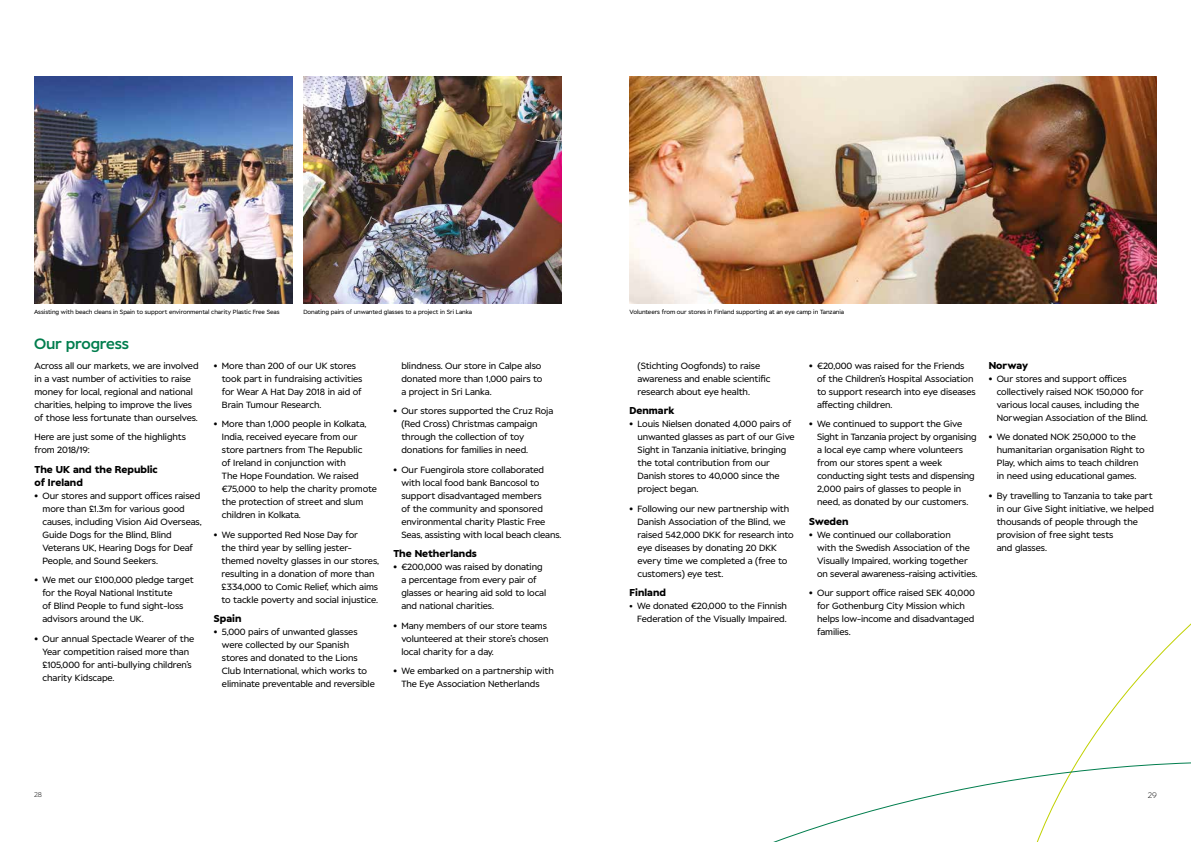
<style>
.page{position:relative;width:1191px;height:842px;background:#fff}
.page>*{position:absolute;margin:0;border:0;box-sizing:border-box;transform-origin:0 0}
.t1{font:500 15px "Specsavers";letter-spacing:-.01em;color:#007d4d}
.t2{font:700 10px/13px "Specsavers";color:#000}
.t3{font:9px/13px "Specsavers";letter-spacing:-.005em;color:#000}
.t4{font:300 8px "Specsavers";color:#000}
.t5{font:300 7px "Specsavers";color:#000}
.t6{font:6px "Specsavers";letter-spacing:-.005em;color:#000}
.s1{font-weight:700;font-size:10px}
.s2{font-weight:700}
</style>
<div class="page">
<svg style="left:1077px;top:623px;width:114px;height:138px"></svg>
<svg style="left:773px;top:761px;width:418px;height:81px"></svg>
<img style="left:629px;top:76px;width:528px;height:228px">
<img style="left:303px;top:76px;width:258px;height:228px">
<img style="left:34px;top:76px;width:258px;height:228px">
<p class="t6" style="left:34px;top:308px;width:247px">Assisting with beach cleans in Spain to support environmental charity Plastic Free Seas</p>
<p class="t6" style="left:303px;top:308px;width:170px">Donating pairs of unwanted glasses to a project in Sri Lanka</p>
<p class="t6" style="left:629px;top:308px;width:216px">Volunteers from our stores in Finland supporting at an eye camp in Tanzania</p>
<h1 class="t1" style="left:34px;top:335px;width:97px">Our progress</h1>
<p class="t3" style="left:34px;top:359px;width:166px">Across all our markets, we are involved in a vast number of activities to raise money for local, regional and national charities, helping to improve the lives of those less fortunate than ourselves.</p>
<p class="t3" style="left:34px;top:431px;width:153px">Here are just some of the highlights from 2018/19:</p>
<p class="t2" style="left:34px;top:463px;width:125px">The UK and the Republic of Ireland</p>
<p class="t3" style="left:42px;top:489px;width:161px;text-indent:-8px"><span class="s1">•</span> Our stores and support offices raised more than £1.3m for various good causes, including Vision Aid Overseas, Guide Dogs for the Blind, Blind Veterans UK, Hearing Dogs for Deaf People, and Sound Seekers.</p>
<p class="t3" style="left:42px;top:574px;width:153px;text-indent:-8px"><span class="s1">•</span> We met our £100,000 pledge target for the Royal National Institute<br>of Blind People to fund sight-loss advisors around the UK.</p>
<p class="t3" style="left:42px;top:632px;width:153px;text-indent:-8px"><span class="s1">•</span> Our annual Spectacle Wearer of the<br>Year competition raised more than £105,000 for anti-bullying children’s charity Kidscape.</p>
<p class="t3" style="left:222px;top:359px;width:142px;text-indent:-8px"><span class="s1">•</span> More than 200 of our UK stores took part in fundraising activities for Wear A Hat Day 2018 in aid of<br>Brain Tumour Research.</p>
<p class="t3" style="left:222px;top:418px;width:156px;text-indent:-8px"><span class="s1">•</span> More than 1,000 people in Kolkata,<br>India, received eyecare from our store partners from The Republic<br>of Ireland in conjunction with<br>The Hope Foundation. We raised €75,000 to help the charity promote the protection of street and slum children in Kolkata.</p>
<p class="t3" style="left:221px;top:528px;width:159px;text-indent:-8px"><span class="s1">•</span> We supported Red Nose Day for<br>the third year by selling jester&shy;themed novelty glasses in our stores, resulting in a donation of more than £334,000 to Comic Relief, which aims to tackle poverty and social injustice.</p>
<p class="t2" style="left:214px;top:613px;width:29px">Spain</p>
<p class="t3" style="left:222px;top:626px;width:154px;text-indent:-8px"><span class="s1">•</span> 5,000 pairs of unwanted glasses were collected by our Spanish stores and donated to the Lions Club International, which works to eliminate preventable and reversible</p>
<p class="t3" style="left:401px;top:359px;width:142px;text-align:justify">blindness. Our store in Calpe also donated more than 1,000 pairs to a project in Sri Lanka.</p>
<p class="t3" style="left:401px;top:405px;width:153px;text-indent:-8px"><span class="s1">•</span> Our stores supported the Cruz Roja (Red Cross) Christmas campaign through the collection of toy donations for families in need.</p>
<p class="t3" style="left:401px;top:463px;width:162px;text-indent:-8px"><span class="s1">•</span> Our Fuengirola store collaborated with local food bank Bancosol to support disadvantaged members<br>of the community and sponsored environmental charity Plastic Free Seas, assisting with local beach cleans.</p>
<p class="t2" style="left:393px;top:548px;width:85px">The Netherlands</p>
<p class="t3" style="left:401px;top:561px;width:146px;text-indent:-8px"><span class="s1">•</span> €200,000 was raised by donating a percentage from every pair of glasses or hearing aid sold to local and national charities.</p>
<p class="t3" style="left:401px;top:619px;width:149px;text-indent:-8px"><span class="s1">•</span> Many members of our store teams volunteered at their store’s chosen local charity for a day.</p>
<p class="t3" style="left:401px;top:665px;width:154px;text-indent:-8px"><span class="s1">•</span> We embarked on a partnership with<br>The Eye Association Netherlands</p>
<p class="t3" style="left:637px;top:359px;width:134px">(Stichting Oogfonds) to raise awareness and enable scientific research about eye health.</p>
<p class="t2" style="left:629px;top:405px;width:47px">Denmark</p>
<p class="t3" style="left:637px;top:418px;width:159px;text-indent:-8px"><span class="s1">•</span> Louis Nielsen donated 4,000 pairs of unwanted glasses as part of our Give<br>Sight in Tanzania initiative, bringing the total contribution from our<br>Danish stores to 40,000 since the project began.</p>
<p class="t3" style="left:637px;top:502px;width:158px;text-indent:-8px"><span class="s1">•</span> Following our new partnership with<br>Danish Association of the Blind, we raised 542,000 DKK for research into eye diseases by donating 20 DKK every time we completed a (free to customers) eye test.</p>
<p class="t2" style="left:629px;top:587px;width:38px">Finland</p>
<p class="t3" style="left:629px;top:600px;width:159px;text-align:right"><span class="s2">•</span> We donated €20,000 to the Finnish<br>Federation of the Visually Impaired.</p>
<p class="t3" style="left:817px;top:359px;width:160px;text-indent:-8px"><span class="s1">•</span> €20,000 was raised for the Friends<br>of the Children’s Hospital Association to support research into eye diseases affecting children.</p>
<p class="t3" style="left:817px;top:418px;width:161px;text-indent:-8px"><span class="s1">•</span> We continued to support the Give Sight in Tanzania project by organising a local eye camp where volunteers from our stores spent a week conducting sight tests and dispensing 2,000 pairs of glasses to people in need, as donated by our customers.</p>
<p class="t2" style="left:809px;top:515px;width:41px">Sweden</p>
<p class="t3" style="left:817px;top:528px;width:162px;text-indent:-8px"><span class="s1">•</span> We continued our collaboration<br>with the Swedish Association of the Visually Impaired, working together on several awareness-raising activities.</p>
<p class="t3" style="left:817px;top:587px;width:159px;text-indent:-8px"><span class="s1">•</span> Our support office raised SEK 40,000 for Gothenburg City Mission which helps low-income and disadvantaged families.</p>
<p class="t2" style="left:988px;top:359px;width:41px">Norway</p>
<p class="t3" style="left:996px;top:372px;width:153px;text-indent:-8px"><span class="s1">•</span> Our stores and support offices collectively raised NOK 150,000 for various local causes, including the Norwegian Association of the Blind.</p>
<p class="t3" style="left:996px;top:431px;width:149px;text-indent:-8px"><span class="s1">•</span> We donated NOK 250,000 to the humanitarian organisation Right to Play, which aims to teach children in need using educational games.</p>
<p class="t3" style="left:996px;top:489px;width:159px;text-indent:-8px"><span class="s1">•</span> By travelling to Tanzania to take part in our Give Sight initiative, we helped thousands of people through the provision of free sight tests<br>and glasses.</p>
<p class="t5" style="left:34px;top:790px;width:10px">28</p>
<p class="t4" style="left:1147px;top:790px;width:11px">29</p>
</div>
